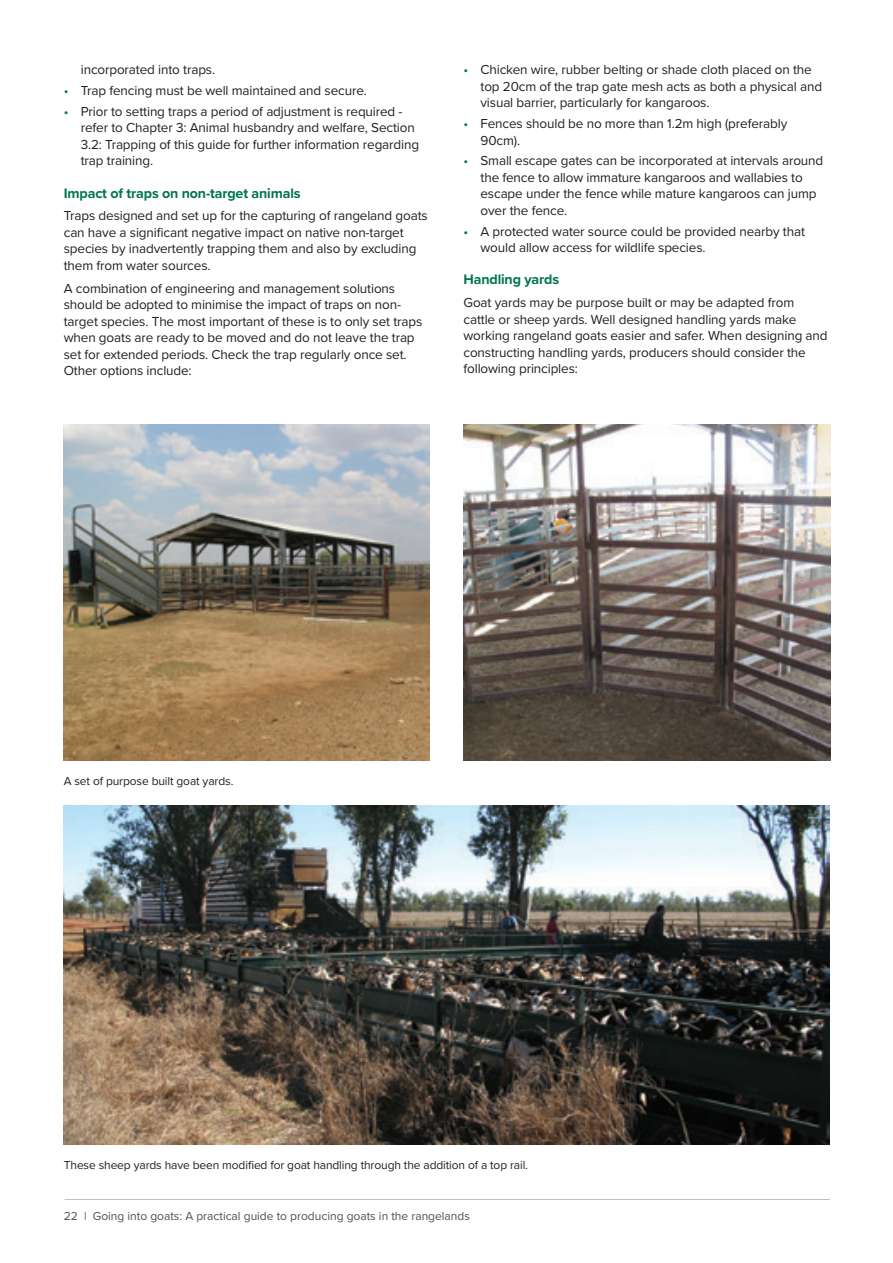
<style>
.page{position:relative;width:893px;height:1263px;background:#fff}
.page>*{position:absolute;margin:0;border:0;box-sizing:border-box;transform-origin:0 0}
.t1{font:700 14.25px "Proxima Nova";letter-spacing:-.01em;color:#00764a}
.t2{font:13.5px/16.5px "Proxima Nova";letter-spacing:-.01em;color:#231f20}
.t3{font:12px "Proxima Nova";letter-spacing:-.01em;color:#231f20}
.t4{font:12px "Proxima Nova";color:#4d4f54}
.s1{color:#00764a}
</style>
<div class="page">
<hr style="left:65px;top:1199px;width:765px;height:1px;background:#c3bfc1">
<img style="left:64px;top:425px;width:365px;height:335px">
<img style="left:463px;top:425px;width:367px;height:335px">
<img style="left:64px;top:805px;width:765px;height:340px">
<p class="t2" style="left:81px;top:61px;width:136px">incorporated into traps.</p>
<p class="t2" style="left:64px;top:82px;width:305px"><span class="s1">•</span> Trap fencing must be well maintained and secure.</p>
<p class="t2" style="left:81px;top:103px;width:340px;text-indent:-17px"><span class="s1">•</span> Prior to setting traps a period of adjustment is required - refer to Chapter 3: Animal husbandry and welfare, Section 3.2: Trapping of this guide for further information regarding trap training.</p>
<p class="t1" style="left:64px;top:182px;width:238px">Impact of traps on non-target animals</p>
<p class="t2" style="left:64px;top:207px;width:366px">Traps designed and set up for the capturing of rangeland goats can have a significant negative impact on native non-target species by inadvertently trapping them and also by excluding them from water sources.</p>
<p class="t2" style="left:64px;top:279px;width:360px">A combination of engineering and management solutions should be adopted to minimise the impact of traps on non&shy;target species. The most important of these is to only set traps when goats are ready to be moved and do not leave the trap set for extended periods. Check the trap regularly once set.<br>Other options include:</p>
<p class="t2" style="left:480px;top:61px;width:343px;text-indent:-17px"><span class="s1">•</span> Chicken wire, rubber belting or shade cloth placed on the top 20cm of the trap gate mesh acts as both a physical and visual barrier, particularly for kangaroos.</p>
<p class="t2" style="left:480px;top:115px;width:308px;text-indent:-17px"><span class="s1">•</span> Fences should be no more than 1.2m high (preferably<br>90cm).</p>
<p class="t2" style="left:480px;top:152px;width:344px;text-indent:-17px"><span class="s1">•</span> Small escape gates can be incorporated at intervals around the fence to allow immature kangaroos and wallabies to escape under the fence while mature kangaroos can jump over the fence.</p>
<p class="t2" style="left:480px;top:222px;width:326px;text-indent:-17px"><span class="s1">•</span> A protected water source could be provided nearby that would allow access for wildlife species.</p>
<p class="t1" style="left:463px;top:269px;width:97px">Handling yards</p>
<p class="t2" style="left:463px;top:294px;width:366px">Goat yards may be purpose built or may be adapted from cattle or sheep yards. Well designed handling yards make working rangeland goats easier and safer. When designing and constructing handling yards, producers should consider the following principles:</p>
<p class="t3" style="left:64px;top:771px;width:171px">A set of purpose built goat yards.</p>
<p class="t3" style="left:64px;top:1156px;width:466px">These sheep yards have been modified for goat handling through the addition of a top rail.</p>
<p class="t4" style="left:64px;top:1207px;width:408px">22 | Going into goats: A practical guide to producing goats in the rangelands</p>
</div>
